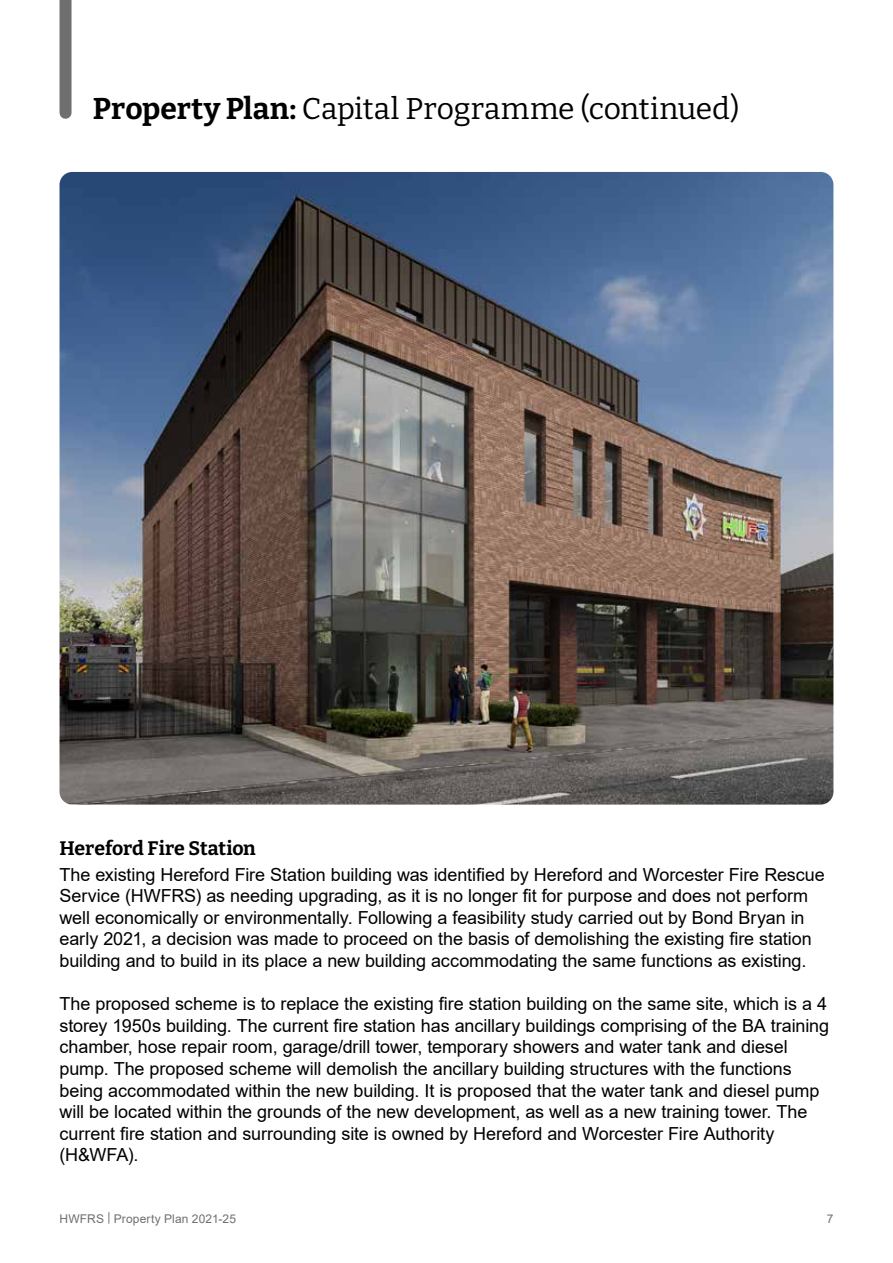
<style>
.page{position:relative;width:893px;height:1263px;background:#fff}
.page>*{position:absolute;margin:0;border:0;box-sizing:border-box;transform-origin:0 0}
.t1{font:30px "Bitter";letter-spacing:-.005em;color:#000}
.t2{font:700 19.5px "Bitter";letter-spacing:-.005em;color:#000}
.t3{font:18px/21.6px "Arial";letter-spacing:-.005em;color:#000}
.t4{font:12px "Arial";letter-spacing:.015em;color:#706f6f}
.s1{font-weight:700}
</style>
<div class="page">
<img style="left:60px;top:172px;width:773px;height:632px">
<div style="left:60px;top:0;width:12px;height:113px;background:#706f6f"></div>
<h1 class="t1" style="left:93px;top:89px;width:648px"><span class="s1">Property Plan:</span> Capital Programme (continued)</h1>
<p class="t2" style="left:60px;top:835px;width:198px">Hereford Fire Station</p>
<p class="t3" style="left:60px;top:863px;width:767px">The existing Hereford Fire Station building was identified by Hereford and Worcester Fire Rescue Service (HWFRS) as needing upgrading, as it is no longer fit for purpose and does not perform well economically or environmentally. Following a feasibility study carried out by Bond Bryan in early 2021, a decision was made to proceed on the basis of demolishing the existing fire station building and to build in its place a new building accommodating the same functions as existing.</p>
<p class="t3" style="left:60px;top:993px;width:771px">The proposed scheme is to replace the existing fire station building on the same site, which is a 4 storey 1950s building. The current fire station has ancillary buildings comprising of the BA training chamber, hose repair room, garage/drill tower, temporary showers and water tank and diesel pump. The proposed scheme will demolish the ancillary building structures with the functions being accommodated within the new building. It is proposed that the water tank and diesel pump will be located within the grounds of the new development, as well as a new training tower. The current fire station and surrounding site is owned by Hereford and Worcester Fire Authority (H&amp;WFA).</p>
<p class="t4" style="left:60px;top:1210px;width:178px">HWFRS | Property Plan 2021-25</p>
<p class="t4" style="left:827px;top:1210px;width:8px">7</p>
</div>
